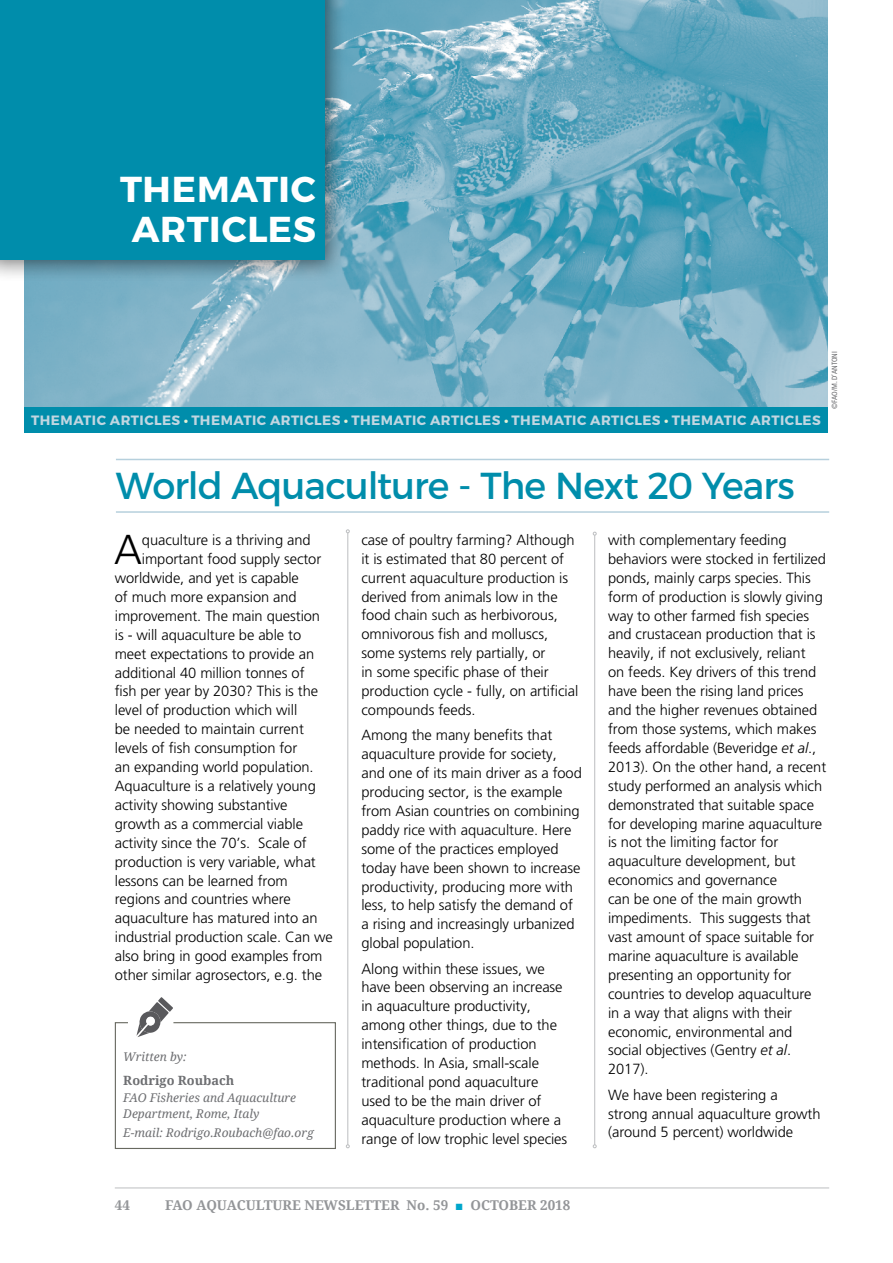
<style>
.page{position:relative;width:893px;height:1263px;background:#fff}
.page>*{position:absolute;margin:0;border:0;box-sizing:border-box;transform-origin:0 0}
.t1{font:300 41.85px "Frutiger LT Std";color:#000}
.t2{font:37.5px "Montserrat";letter-spacing:-.025em;color:#008dab}
.t3{font:700 36px/40.5px "Montserrat";letter-spacing:.02em;color:#fff;text-align:center}
.t4{font:300 14.7px/18.9px "Frutiger LT Std";letter-spacing:-.005em;color:#000}
.t5{font:700 13.5px "Montserrat";letter-spacing:.035em;color:#c1d6e1}
.t6{font:700 13.5px "Droid Serif";color:#939598}
.t7{font:700 12.75px "Droid Serif";color:#6d6e71}
.t8{font:italic 12px/16.5px "Droid Serif";color:#6d6e71}
.t9{font:condensed 7.5px "Frutiger LT Std";color:#67686b}
.s1{color:#e4f0d5}
.s2{color:#6d6e71}
.s3{font-style:italic}
.s4{font-family:"Times New Roman";color:#00a6cb}
</style>
<div class="page">
<hr style="left:115px;top:1187px;width:714px;height:1px;background:#bcbec0">
<hr style="left:594px;top:535px;width:1px;height:610px;background:#bcbec0">
<svg style="left:593px;top:1144px;width:4px;height:4px"></svg>
<hr style="left:347px;top:533px;width:1px;height:612px;background:#bcbec0">
<svg style="left:346px;top:529px;width:4px;height:4px"></svg>
<svg style="left:346px;top:1144px;width:4px;height:4px"></svg>
<img style="left:24px;top:0;width:804px;height:408px">
<div style="left:0;top:0;width:348px;height:283px;background:#000;opacity:.5"></div>
<div style="left:0;top:0;width:325px;height:259px;background:#008dab"></div>
<div style="left:24px;top:408px;width:804px;height:25px;background:#008dab"></div>
<hr style="left:116px;top:459px;width:713px;height:1px;background:#b6d0dd">
<hr style="left:116px;top:511px;width:713px;height:2px;background:#b6d0dd">
<svg style="left:114px;top:997px;width:222px;height:152px"></svg>
<h3 class="t3" style="left:120px;top:169px;width:197px">THEMATIC<br>ARTICLES</h3>
<p class="t5" style="left:31px;top:412px;width:791px">THEMATIC ARTICLES <span class="s1">•</span> THEMATIC ARTICLES <span class="s1">•</span> THEMATIC ARTICLES <span class="s1">•</span> THEMATIC ARTICLES <span class="s1">•</span> THEMATIC ARTICLES</p>
<p class="t9" style="left:830px;top:409px;width:59px;rotate:-90deg"><span class="s2">©</span>FAO/M. D’ANTONI</p>
<h2 class="t2" style="left:116px;top:462px;width:680px">World Aquaculture - The Next 20 Years</h2>
<h1 class="t1" style="left:114px;top:526px;width:29px">A</h1>
<p class="t4" style="left:142px;top:531px;width:170px">quaculture is a thriving and</p>
<p class="t4" style="left:361px;top:530px;width:218px">case of poultry farming? Although it is estimated that 80 percent of current aquaculture production is derived from animals low in the food chain such as herbivorous, omnivorous fish and molluscs, some systems rely partially, or<br>in some specific phase of their production cycle - fully, on artificial compounds feeds.</p>
<p class="t4" style="left:361px;top:726px;width:222px">Among the many benefits that aquaculture provide for society, and one of its main driver as a food producing sector, is the example from Asian countries on combining paddy rice with aquaculture. Here some of the practices employed today have been shown to increase productivity, producing more with less, to help satisfy the demand of a rising and increasingly urbanized global population.</p>
<p class="t4" style="left:361px;top:959px;width:207px">Along within these issues, we have been observing an increase in aquaculture productivity, among other things, due to the intensification of production methods. In Asia, small-scale traditional pond aquaculture used to be the main driver of aquaculture production where a range of low trophic level species</p>
<p class="t4" style="left:608px;top:531px;width:220px">with complementary feeding behaviors were stocked in fertilized ponds, mainly carps species. This form of production is slowly giving way to other farmed fish species and crustacean production that is heavily, if not exclusively, reliant<br>on feeds. Key drivers of this trend have been the rising land prices and the higher revenues obtained from those systems, which makes feeds affordable (Beveridge <span class="s3">et al</span>.,<br>2013). On the other hand, a recent study performed an analysis which demonstrated that suitable space for developing marine aquaculture is not the limiting factor for aquaculture development, but economics and governance<br>can be one of the main growth impediments. This suggests that vast amount of space suitable for marine aquaculture is available presenting an opportunity for countries to develop aquaculture in a way that aligns with their economic, environmental and social objectives (Gentry <span class="s3">et al</span>.<br>2017).</p>
<p class="t4" style="left:608px;top:1085px;width:214px">We have been registering a strong annual aquaculture growth (around 5 percent) worldwide</p>
<p class="t4" style="left:142px;top:550px;width:181px">important food supply sector</p>
<p class="t4" style="left:115px;top:569px;width:186px">worldwide, and yet is capable</p>
<p class="t4" style="left:115px;top:588px;width:183px">of much more expansion and</p>
<p class="t4" style="left:115px;top:606px;width:207px">improvement. The main question</p>
<p class="t4" style="left:115px;top:625px;width:188px">is - will aquaculture be able to</p>
<p class="t4" style="left:115px;top:644px;width:201px">meet expectations to provide an</p>
<p class="t4" style="left:115px;top:663px;width:191px">additional 40 million tonnes of</p>
<p class="t4" style="left:115px;top:682px;width:205px">fish per year by 2030? This is the</p>
<p class="t4" style="left:115px;top:701px;width:184px">level of production which will</p>
<p class="t4" style="left:115px;top:720px;width:191px">be needed to maintain current</p>
<p class="t4" style="left:115px;top:739px;width:184px">levels of fish consumption for</p>
<p class="t4" style="left:115px;top:758px;width:200px">an expanding world population.</p>
<p class="t4" style="left:115px;top:777px;width:203px">Aquaculture is a relatively young</p>
<p class="t4" style="left:115px;top:795px;width:174px">activity showing substantive</p>
<p class="t4" style="left:115px;top:814px;width:190px">growth as a commercial viable</p>
<p class="t4" style="left:115px;top:833px;width:193px">activity since the 70’s. Scale of</p>
<p class="t4" style="left:115px;top:852px;width:203px">production is very variable, what</p>
<p class="t4" style="left:115px;top:871px;width:174px">lessons can be learned from</p>
<p class="t4" style="left:115px;top:890px;width:178px">regions and countries where</p>
<p class="t4" style="left:115px;top:909px;width:204px">aquaculture has matured into an</p>
<p class="t4" style="left:115px;top:928px;width:220px">industrial production scale. Can we</p>
<p class="t4" style="left:115px;top:947px;width:209px">also bring in good examples from</p>
<p class="t4" style="left:115px;top:966px;width:209px">other similar agrosectors, e.g. the</p>
<p class="t8" style="left:123px;top:1049px;width:65px">Written by:</p>
<p class="t7" style="left:123px;top:1073px;width:113px">Rodrigo Roubach</p>
<p class="t8" style="left:123px;top:1089px;width:174px">FAO Fisheries and Aquaculture<br>Department, Rome, Italy</p>
<p class="t8" style="left:123px;top:1124px;width:192px">E-mail: Rodrigo.Roubach@fao.org</p>
<p class="t6" style="left:115px;top:1197px;width:17px">44</p>
<p class="t6" style="left:165px;top:1197px;width:407px">FAO AQUACULTURE NEWSLETTER No. 59 <span class="s4">■</span> OCTOBER 2018</p>
</div>
